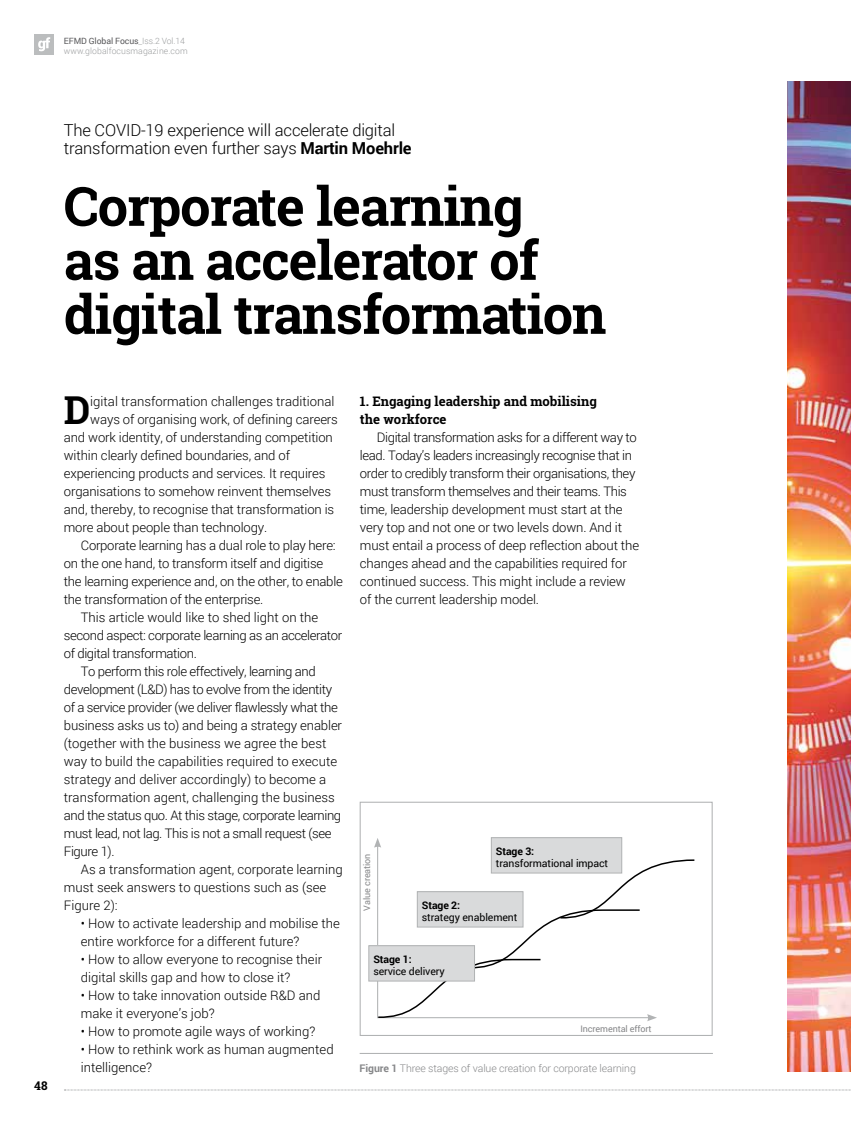
<style>
.page{position:relative;width:851px;height:1127px;background:#fff}
.page>*{position:absolute;margin:0;border:0;box-sizing:border-box;transform-origin:0 0}
.t1{font:700 54px/54px "Roboto Slab";letter-spacing:-.02em;color:#000}
.t2{font:700 38.4px "Roboto Slab";color:#000}
.t3{font:300 16.5px/18px "Roboto";letter-spacing:-.01em;color:#000}
.t4{font:300 13.2px/18px "Roboto";letter-spacing:-.01em;color:#000}
.t5{font:300 13.2px "Roboto";letter-spacing:-.03em;color:#000}
.t6{font:700 13.2px/18px "Roboto Slab";color:#000}
.t7{font:700 12px "Roboto Slab";color:#000}
.t8{font:10.5px "Roboto";letter-spacing:-.01em;color:#000}
.t9{font:300 10.5px "Roboto";letter-spacing:-.01em;color:#87888a}
.t10{font:700 10.5px "Roboto";letter-spacing:-.01em;color:#000}
.t11{font:9px "Roboto";letter-spacing:-.01em;color:#87888a}
.t12{font:300 8.7px/10.1px "Roboto";letter-spacing:.01em;color:#9c9e9f}
.s1{font-weight:400;color:#58585a}
.s2{font-weight:700}
</style>
<div class="page">
<svg style="left:64px;top:1089px;width:787px;height:1px"></svg>
<div style="left:34px;top:34px;width:20px;height:20px;background:#bbbdbe"></div>
<svg style="left:38px;top:37px;width:12px;height:14px"></svg>
<img style="left:787px;top:82px;width:63px;height:990px">
<hr style="left:359px;top:1053px;width:353px;height:1px;background:#b1b3b4">
<div style="left:359px;top:802px;width:353px;height:234px;border:1px solid #b1b3b4"></div>
<svg style="left:374px;top:838px;width:7px;height:10px"></svg>
<svg style="left:376px;top:858px;width:319px;height:163px"></svg>
<div style="left:417px;top:892px;width:106px;height:35px;background:#d9dadb"></div>
<div style="left:417px;top:891px;width:106px;height:36px;border:1px solid #b1b3b4"></div>
<div style="left:491px;top:838px;width:130px;height:35px;background:#d9dadb"></div>
<div style="left:491px;top:837px;width:131px;height:36px;border:1px solid #b1b3b4"></div>
<div style="left:369px;top:946px;width:105px;height:35px;background:#d9dadb"></div>
<div style="left:368px;top:945px;width:107px;height:36px;border:1px solid #b1b3b4"></div>
<p class="t12" style="left:64px;top:35px;width:125px"><span class="s1">EFMD Global Focus</span>_Iss.2 Vol.14 www.globalfocusmagazine.com</p>
<p class="t3" style="left:64px;top:120px;width:349px">The COVID-19 experience will accelerate digital transformation even further says <span class="s2">Martin Moehrle</span></p>
<h1 class="t1" style="left:64px;top:178px;width:544px">Corporate learning<br>as an accelerator of digital transformation</h1>
<p class="t7" style="left:34px;top:1077px;width:15px">48</p>
<h2 class="t2" style="left:64px;top:384px;width:28px">D</h2>
<p class="t4" style="left:90px;top:392px;width:245px">igital transformation challenges traditional</p>
<p class="t4" style="left:90px;top:410px;width:249px">ways of organising work, of defining careers</p>
<p class="t4" style="left:64px;top:428px;width:270px">and work identity, of understanding competition</p>
<p class="t4" style="left:64px;top:446px;width:228px">within clearly defined boundaries, and of</p>
<p class="t4" style="left:64px;top:464px;width:263px">experiencing products and services. It requires</p>
<p class="t4" style="left:64px;top:482px;width:269px">organisations to somehow reinvent themselves</p>
<p class="t4" style="left:64px;top:500px;width:272px">and, thereby, to recognise that transformation is</p>
<p class="t4" style="left:64px;top:518px;width:205px">more about people than technology.</p>
<p class="t4" style="left:81px;top:536px;width:256px">Corporate learning has a dual role to play here:</p>
<p class="t4" style="left:64px;top:554px;width:261px">on the one hand, to transform itself and digitise</p>
<p class="t4" style="left:64px;top:572px;width:280px">the learning experience and, on the other, to enable</p>
<p class="t4" style="left:64px;top:590px;width:201px">the transformation of the enterprise.</p>
<p class="t4" style="left:81px;top:608px;width:239px">This article would like to shed light on the</p>
<p class="t5" style="left:64px;top:626px;width:280px">second aspect: corporate learning as an accelerator</p>
<p class="t5" style="left:64px;top:644px;width:134px">of digital transformation.</p>
<p class="t5" style="left:81px;top:662px;width:236px">To perform this role effectively, learning and</p>
<p class="t5" style="left:64px;top:680px;width:270px">development (L&amp;D) has to evolve from the identity</p>
<p class="t5" style="left:64px;top:698px;width:275px">of a service provider (we deliver flawlessly what the</p>
<p class="t4" style="left:64px;top:716px;width:280px">business asks us to) and being a strategy enabler</p>
<p class="t4" style="left:64px;top:734px;width:264px">(together with the business we agree the best</p>
<p class="t4" style="left:64px;top:752px;width:275px">way to build the capabilities required to execute</p>
<p class="t4" style="left:64px;top:770px;width:264px">strategy and deliver accordingly) to become a</p>
<p class="t4" style="left:64px;top:788px;width:272px">transformation agent, challenging the business</p>
<p class="t5" style="left:64px;top:806px;width:279px">and the status quo. At this stage, corporate learning</p>
<p class="t5" style="left:64px;top:824px;width:269px">must lead, not lag. This is not a small request (see</p>
<p class="t4" style="left:64px;top:842px;width:52px">Figure 1).</p>
<p class="t4" style="left:81px;top:860px;width:263px">As a transformation agent, corporate learning</p>
<p class="t4" style="left:64px;top:877px;width:264px">must seek answers to questions such as (see</p>
<p class="t4" style="left:64px;top:895px;width:55px">Figure 2):</p>
<p class="t4" style="left:81px;top:913px;width:260px">• How to activate leadership and mobilise the entire workforce for a different future?</p>
<p class="t4" style="left:81px;top:949px;width:243px">• How to allow everyone to recognise their digital skills gap and how to close it?</p>
<p class="t4" style="left:81px;top:985px;width:241px">• How to take innovation outside R&amp;D and make it everyone’s job?</p>
<p class="t4" style="left:81px;top:1021px;width:236px">• How to promote agile ways of working?</p>
<p class="t4" style="left:81px;top:1039px;width:254px">• How to rethink work as human augmented intelligence?</p>
<p class="t6" style="left:360px;top:392px;width:238px">1. Engaging leadership and mobilising the workforce</p>
<p class="t4" style="left:360px;top:428px;width:280px;text-indent:17px">Digital transformation asks for a different way to lead. Today’s leaders increasingly recognise that in order to credibly transform their organisations, they must transform themselves and their teams. This time, leadership development must start at the very top and not one or two levels down. And it must entail a process of deep reflection about the changes ahead and the capabilities required for continued success. This might include a review of the current leadership model.</p>
<p class="t11" style="left:361px;top:910px;width:59px;rotate:-90deg">Value creation</p>
<p class="t10" style="left:496px;top:844px;width:40px">Stage 3:</p>
<p class="t8" style="left:496px;top:856px;width:114px">transformational impact</p>
<p class="t10" style="left:422px;top:898px;width:40px">Stage 2:</p>
<p class="t8" style="left:422px;top:910px;width:97px">strategy enablement</p>
<p class="t10" style="left:373px;top:952px;width:40px">Stage 1:</p>
<p class="t8" style="left:373px;top:964px;width:73px">service delivery</p>
<p class="t11" style="left:580px;top:1022px;width:73px">Incremental effort</p>
<p class="t9" style="left:359px;top:1061px;width:278px"><span class="s2">Figure 1</span> Three stages of value creation for corporate learning</p>
</div>
